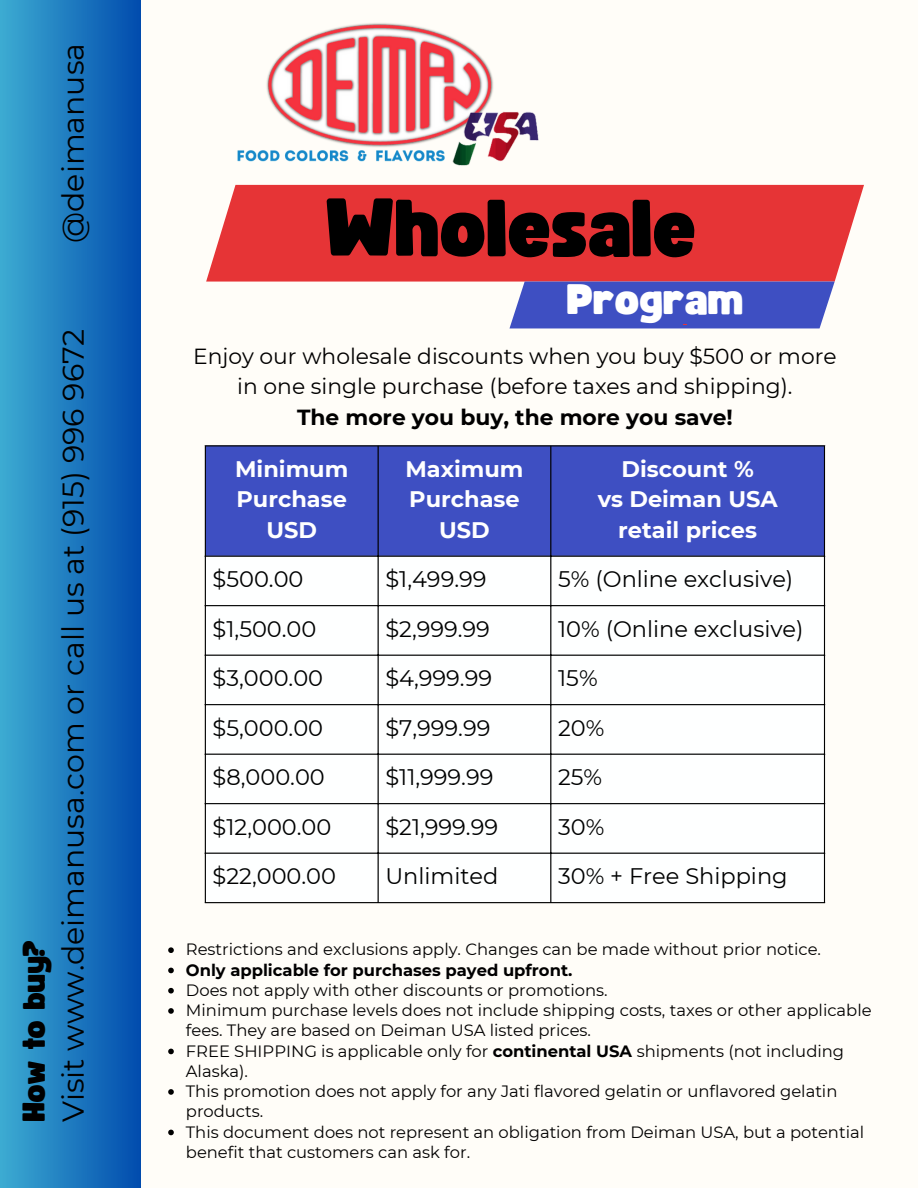
<style>
.page{position:relative;width:918px;height:1188px;background:#fffdf8}
.page>*{position:absolute;margin:0;border:0;box-sizing:border-box;transform-origin:0 0}
.t1{font:79.65px "Funtastic";color:#000}
.t2{font:42px "Funtastic";color:#fff}
.t3{font:30.9px "Funtastic";color:#000}
.t4{font:30px "Montserrat";color:#000}
.t5{font:22.5px "Montserrat";color:#000}
.t6{font:700 22.5px/30.3px "Montserrat";color:#fff;text-align:center}
.t7{font:21.75px/30.3px "Montserrat";color:#000;text-align:center}
.t8{font:16.35px/20.2px "Montserrat";color:#000}
.t9{font:700 16.35px "Montserrat";color:#000}
.s1{font-weight:700}
</style>
<div class="page">
<div style="left:206px;top:446px;width:618px;height:110px;background:#3e4fc2"></div>
<svg style="left:206px;top:557px;width:618px;height:345px"></svg>
<hr style="left:205px;top:446px;width:1px;height:456px;background:#000">
<hr style="left:378px;top:446px;width:1px;height:456px;background:#000">
<hr style="left:550px;top:446px;width:1px;height:456px;background:#000">
<hr style="left:824px;top:446px;width:1px;height:456px;background:#000">
<hr style="left:205px;top:445px;width:620px;height:1px;background:#000">
<hr style="left:205px;top:556px;width:620px;height:1px;background:#000">
<hr style="left:205px;top:605px;width:620px;height:1px;background:#000">
<hr style="left:205px;top:655px;width:620px;height:1px;background:#000">
<hr style="left:205px;top:704px;width:620px;height:1px;background:#000">
<hr style="left:205px;top:754px;width:620px;height:1px;background:#000">
<hr style="left:205px;top:803px;width:620px;height:1px;background:#000">
<hr style="left:205px;top:853px;width:620px;height:1px;background:#000">
<hr style="left:205px;top:902px;width:620px;height:1px;background:#000">
<div style="left:0;top:0;width:141px;height:1188px;background:linear-gradient(to right,#3dacd2,#014bad)"></div>
<img style="left:237px;top:23px;width:302px;height:143px">
<div style="left:206px;top:185px;width:658px;height:97px;background:#e63436"></div>
<svg style="left:510px;top:282px;width:325px;height:46px;background:#4c5bc5"></svg>
<div style="left:635px;top:284px;width:141px;height:40px;background:#3e4fc2"></div>
<svg style="left:168px;top:947px;width:6px;height:6px"></svg>
<svg style="left:168px;top:968px;width:6px;height:5px"></svg>
<svg style="left:168px;top:988px;width:6px;height:6px"></svg>
<svg style="left:168px;top:1008px;width:6px;height:6px"></svg>
<svg style="left:168px;top:1049px;width:6px;height:5px"></svg>
<svg style="left:168px;top:1089px;width:6px;height:6px"></svg>
<svg style="left:168px;top:1130px;width:6px;height:5px"></svg>
<p class="t4" style="left:55px;top:243px;width:201px;rotate:-90deg">@deimanusa</p>
<p class="t3" style="left:20px;top:1121px;width:183px;rotate:-90deg">How to buy?</p>
<p class="t4" style="left:55px;top:1122px;width:794px;rotate:-90deg">Visit www.deimanusa.com or call us at (915) 996 9672</p>
<p class="t1" style="left:327px;top:192px;width:372px">Wholesale</p>
<p class="t2" style="left:568px;top:281px;width:178px">Program</p>
<p class="t7" style="left:193px;top:341px;width:645px">Enjoy our wholesale discounts when you buy $500 or more in one single purchase (before taxes and shipping).<br><span class="s1">The more you buy, the more you save!</span></p>
<h3 class="t6" style="left:235px;top:454px;width:115px">Minimum<br>Purchase<br>USD</h3>
<h3 class="t6" style="left:405px;top:454px;width:120px">Maximum<br>Purchase<br>USD</h3>
<p class="t6" style="left:622px;top:454px;width:134px">Discount %</p>
<p class="t6" style="left:598px;top:484px;width:181px">vs Deiman USA</p>
<h1 class="t6" style="left:618px;top:514px;width:140px">retail prices</h1>
<h2 class="t5" style="left:213px;top:565px;width:92px">$500.00</h2>
<h4 class="t5" style="left:385px;top:565px;width:103px">$1,499.99</h4>
<p class="t5" style="left:558px;top:565px;width:237px">5% (Online exclusive)</p>
<p class="t5" style="left:213px;top:615px;width:105px">$1,500.00</p>
<p class="t5" style="left:385px;top:615px;width:106px">$2,999.99</p>
<p class="t5" style="left:558px;top:615px;width:247px">10% (Online exclusive)</p>
<p class="t5" style="left:213px;top:664px;width:112px">$3,000.00</p>
<p class="t5" style="left:385px;top:664px;width:108px">$4,999.99</p>
<p class="t5" style="left:558px;top:664px;width:41px">15%</p>
<p class="t5" style="left:213px;top:714px;width:112px">$5,000.00</p>
<p class="t5" style="left:385px;top:714px;width:107px">$7,999.99</p>
<p class="t5" style="left:558px;top:714px;width:48px">20%</p>
<p class="t5" style="left:213px;top:763px;width:114px">$8,000.00</p>
<p class="t5" style="left:385px;top:763px;width:110px">$11,999.99</p>
<p class="t5" style="left:558px;top:763px;width:46px">25%</p>
<p class="t5" style="left:213px;top:813px;width:120px">$12,000.00</p>
<p class="t5" style="left:385px;top:813px;width:114px">$21,999.99</p>
<p class="t5" style="left:558px;top:813px;width:48px">30%</p>
<p class="t5" style="left:213px;top:862px;width:125px">$22,000.00</p>
<p class="t5" style="left:385px;top:862px;width:114px">Unlimited</p>
<p class="t5" style="left:558px;top:862px;width:231px">30% + Free Shipping</p>
<p class="t8" style="left:186px;top:939px;width:637px">Restrictions and exclusions apply. Changes can be made without prior notice.</p>
<p class="t9" style="left:186px;top:960px;width:388px">Only applicable for purchases payed upfront.</p>
<p class="t8" style="left:186px;top:980px;width:423px">Does not apply with other discounts or promotions.</p>
<p class="t8" style="left:186px;top:1000px;width:687px">Minimum purchase levels does not include shipping costs, taxes or other applicable fees. They are based on Deiman USA listed prices.</p>
<p class="t8" style="left:186px;top:1041px;width:660px">FREE SHIPPING is applicable only for <span class="s1">continental USA</span> shipments (not including<br>Alaska).</p>
<p class="t8" style="left:186px;top:1081px;width:653px">This promotion does not apply for any Jati flavored gelatin or unflavored gelatin products.</p>
<p class="t8" style="left:186px;top:1122px;width:680px">This document does not represent an obligation from Deiman USA, but a potential benefit that customers can ask for.</p>
</div>
